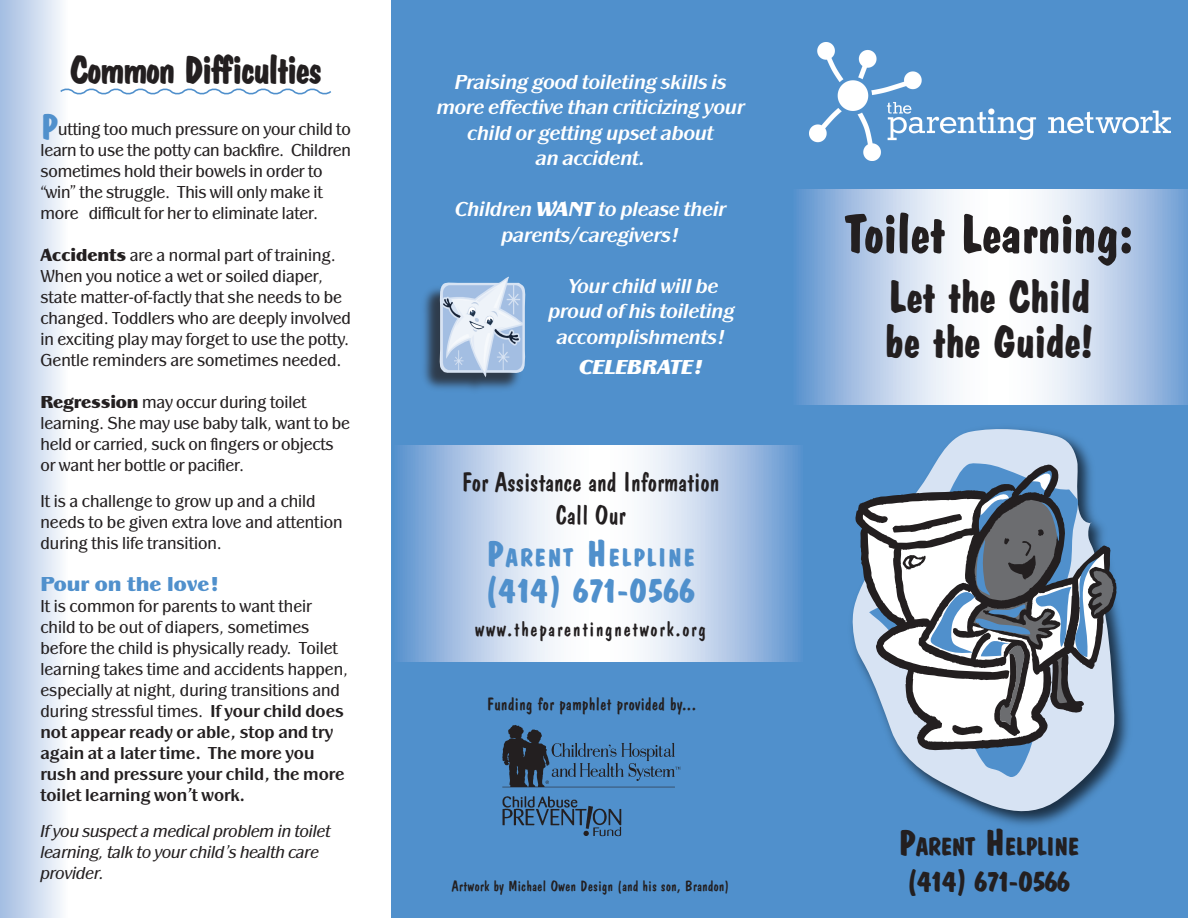
<style>
.page{position:relative;width:1188px;height:918px;background:#fff}
.page>*{position:absolute;margin:0;border:0;box-sizing:border-box;transform-origin:0 0}
.t1{font:700 54px "Dom Casual";letter-spacing:-.03em;color:#231f20}
.t2{font:700 45px/45px "Dom Casual";letter-spacing:-.03em;color:#231f20}
.t3{font:700 39px "Dom Casual";letter-spacing:-.06em;color:#231f20}
.t4{font:700 36px "Dom Casual";color:#5090cc}
.t5{font:700 30px "Dom Casual";letter-spacing:-.03em;color:#231f20}
.t6{font:27px "Dom Casual";letter-spacing:-.03em;color:#231f20}
.t7{font:700 25.2px "Dom Casual";letter-spacing:-.045em;color:#231f20}
.t8{font:700 25.2px "Dom Casual";letter-spacing:.035em;color:#5090cc}
.t9{font:21px/25.5px "Panache Bld Itl";color:#fff;text-align:center}
.t10{font:21px "Dom Casual";letter-spacing:.05em;color:#231f20}
.t11{font:900 21px "Panache";color:#5090cc}
.t12{font:21px "Panache Blk Itl";color:#fff}
.t13{font:18px/21px "Panache";color:#231f20}
.t14{font:18px/21px "Panache Itl";color:#231f20}
.t15{font:18px "Dom Casual";letter-spacing:-.01em;color:#231f20}
.t16{font:15px "Dom Casual";letter-spacing:-.01em;color:#231f20}
.s1{font-family:"Dom Casual";font-weight:700;font-size:36px;color:#5090cc}
.s2{font-weight:900}
.s3{font-family:"Panache Bld"}
.s4{font-family:"Panache Blk Itl"}
.s5{font-size:36px}
</style>
<div class="page">
<div style="left:0;top:0;width:68px;height:918px;background:linear-gradient(to right,#a2bce1,#fafbfd)"></div>
<div style="left:392px;top:0;width:478px;height:918px;background:#5090cc"></div>
<div style="left:790px;top:0;width:398px;height:918px;background:#5090cc"></div>
<svg style="left:797px;top:189px;width:391px;height:216px;background:#c6d7ed"></svg>
<svg style="left:59px;top:86px;width:272px;height:11px"></svg>
<svg style="left:398px;top:446px;width:402px;height:216px;background:#c3d5ec"></svg>
<div style="left:420px;top:279px;width:105px;height:116px;background:#231f20;opacity:.75"></div>
<img style="left:439px;top:277px;width:87px;height:100px">
<img style="left:1115px;top:608px;width:14px;height:160px">
<svg style="left:852px;top:428px;width:263px;height:398px"></svg>
<svg style="left:869px;top:462px;width:209px;height:315px;fill:#d7e3f3"></svg>
<svg style="left:855px;top:464px;width:262px;height:288px"></svg>
<svg style="left:862px;top:469px;width:252px;height:274px"></svg>
<img style="left:502px;top:725px;width:179px;height:112px">
<img style="left:810px;top:43px;width:360px;height:118px">
<p class="t3" style="left:69px;top:47px;width:255px">Common Difficulties</p>
<p class="t13" style="left:40px;top:120px;width:312px"><span class="s1">P</span>utting too much pressure on your child to learn to use the potty can backfire. Children sometimes hold their bowels in order to “win” the struggle. This will only make it more difficult for her to eliminate later.</p>
<p class="t13" style="left:40px;top:246px;width:312px"><span class="s2">Accidents</span> are a normal part of training.<br>When you notice a wet or soiled diaper, state matter-of-factly that she needs to be changed. Toddlers who are deeply involved in exciting play may forget to use the potty.<br>Gentle reminders are sometimes needed.</p>
<p class="t13" style="left:40px;top:393px;width:311px"><span class="s2">Regression</span> may occur during toilet learning. She may use baby talk, want to be held or carried, suck on fingers or objects or want her bottle or pacifier.</p>
<p class="t13" style="left:40px;top:492px;width:304px">It is a challenge to grow up and a child needs to be given extra love and attention during this life transition.</p>
<p class="t11" style="left:40px;top:570px;width:181px">Pour on the love!</p>
<p class="t13" style="left:40px;top:597px;width:309px">It is common for parents to want their child to be out of diapers, sometimes before the child is physically ready. Toilet learning takes time and accidents happen, especially at night, during transitions and during stressful times. <span class="s3">If your child does not appear ready or able, stop and try again at a later time. The more you rush and pressure your child, the more toilet learning won’t work.</span></p>
<p class="t14" style="left:40px;top:822px;width:291px">If you suspect a medical problem in toilet learning, talk to your child’s health care provider.</p>
<p class="t9" style="left:437px;top:71px;width:309px">Praising good toileting skills is more effective than criticizing your child or getting upset about</p>
<p class="t9" style="left:536px;top:147px;width:111px">an accident.</p>
<p class="t9" style="left:455px;top:198px;width:272px">Children <span class="s4">WANT</span> to please their</p>
<p class="t9" style="left:501px;top:224px;width:180px">parents/caregivers!</p>
<p class="t9" style="left:548px;top:275px;width:187px">Your child will be proud of his toileting accomplishments!</p>
<p class="t12" style="left:579px;top:353px;width:126px">CELEBRATE!</p>
<p class="t6" style="left:461px;top:466px;width:260px">For Assistance and Information</p>
<p class="t6" style="left:555px;top:499px;width:72px">Call Our</p>
<p class="t8" style="left:486px;top:543px;width:211px"><span class="s5">P</span>arent <span class="s5">H</span>elpline</p>
<p class="t4" style="left:486px;top:569px;width:211px">(414) 671-0566</p>
<p class="t10" style="left:475px;top:616px;width:233px">www.theparentingnetwork.org</p>
<p class="t15" style="left:487px;top:693px;width:211px">Funding for pamphlet provided by...</p>
<p class="t16" style="left:452px;top:877px;width:279px">Artwork by Michael Owen Design (and his son, Brandon)</p>
<p class="t1" style="left:844px;top:203px;width:292px">Toilet Learning:</p>
<p class="t2" style="left:885px;top:275px;width:211px">Let the Child be the Guide!</p>
<p class="t7" style="left:898px;top:832px;width:183px"><span class="s5">P</span>arent <span class="s5">H</span>elpline</p>
<p class="t5" style="left:907px;top:863px;width:165px">(414) 671-0566</p>
</div>
